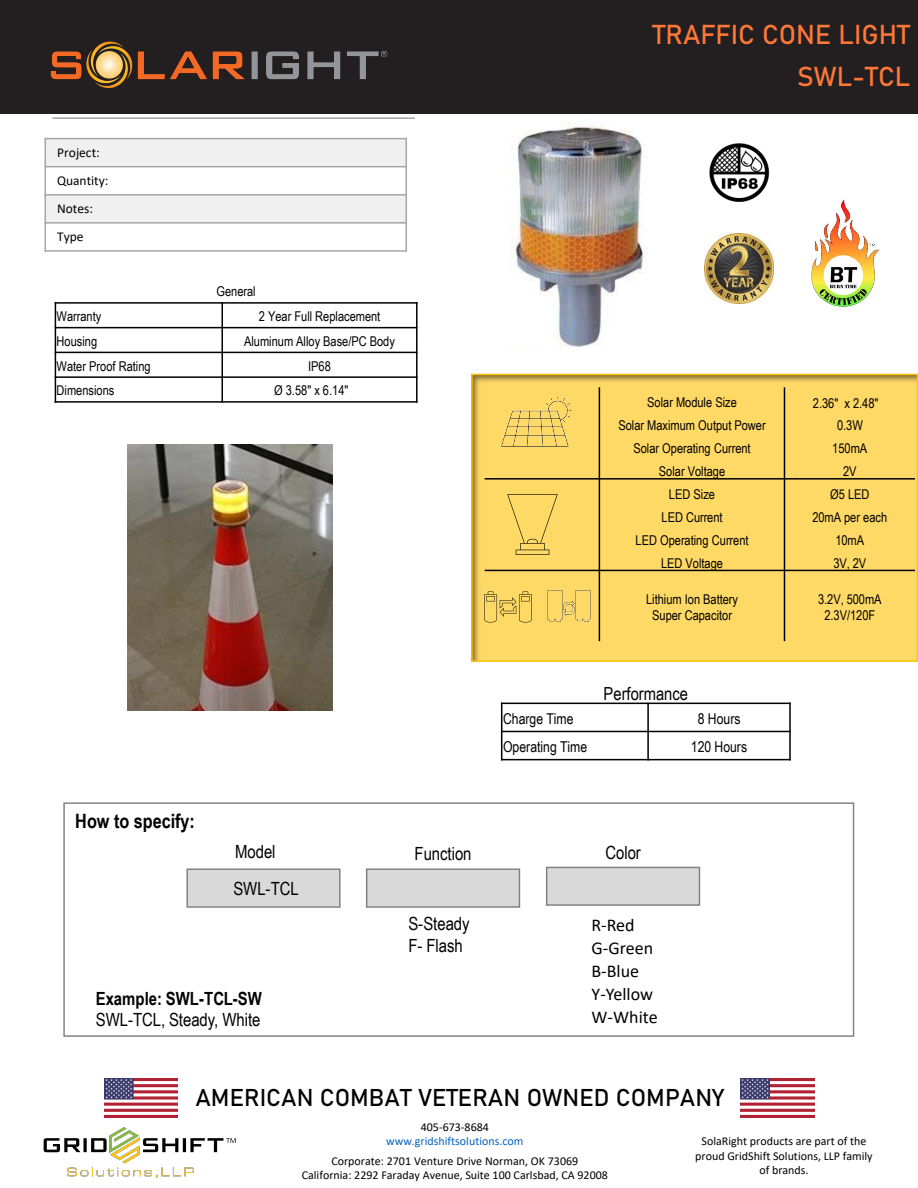
<style>
.page{position:relative;width:918px;height:1188px;background:#fff}
.page>*{position:absolute;margin:0;border:0;box-sizing:border-box;transform-origin:0 0}
.t1{font:27px/41.7px "Bahnschrift";color:#ff7837;text-align:right}
.t2{font:24px "Bahnschrift";color:#000}
.t3{font:700 19.8px "Arial Narrow";color:#000}
.t4{font:18.15px "Arial Narrow";color:#000}
.t5{font:700 18.15px "Arial Narrow";color:#000}
.t6{font:18px "Calibri";color:#000}
.t7{font:18px "Arial Narrow";color:#000}
.t8{font:15px "Arial Narrow";color:#000}
.t9{font:13.5px "Arial Narrow";color:#000}
.t10{font:13.5px "Calibri";color:#000}
.t11{font:12px/14.4px "Calibri";color:#000;text-align:center}
.t12{font:12px "Calibri";color:#0563c1}
</style>
<div class="page">
<div style="left:473px;top:376px;width:443px;height:284px;background:#ffd966"></div>
<div style="left:471px;top:374px;width:447px;height:288px;border:1px solid #ffc000"></div>
<hr style="left:647px;top:703px;width:2px;height:57px;background:#000">
<hr style="left:501px;top:703px;width:290px;height:1px;background:#000">
<hr style="left:501px;top:731px;width:290px;height:1px;background:#000">
<hr style="left:501px;top:703px;width:1px;height:57px;background:#000">
<hr style="left:789px;top:703px;width:2px;height:57px;background:#000">
<hr style="left:501px;top:759px;width:290px;height:1px;background:#000">
<div style="left:45px;top:139px;width:361px;height:28px;background:#f0f0f0"></div>
<div style="left:45px;top:195px;width:361px;height:28px;background:#f0f0f0"></div>
<hr style="left:45px;top:166px;width:362px;height:1px;background:#a5a5a5">
<hr style="left:45px;top:194px;width:362px;height:2px;background:#a5a5a5">
<hr style="left:45px;top:222px;width:362px;height:2px;background:#a5a5a5">
<hr style="left:45px;top:138px;width:1px;height:114px;background:#a5a5a5">
<hr style="left:406px;top:138px;width:1px;height:114px;background:#a5a5a5">
<hr style="left:45px;top:138px;width:362px;height:1px;background:#a5a5a5">
<hr style="left:45px;top:250px;width:362px;height:2px;background:#a5a5a5">
<hr style="left:221px;top:302px;width:2px;height:101px;background:#000">
<hr style="left:55px;top:302px;width:363px;height:2px;background:#000">
<hr style="left:55px;top:327px;width:363px;height:1px;background:#000">
<hr style="left:55px;top:352px;width:363px;height:1px;background:#000">
<hr style="left:55px;top:376px;width:363px;height:2px;background:#000">
<hr style="left:55px;top:302px;width:1px;height:101px;background:#000">
<hr style="left:416px;top:302px;width:2px;height:101px;background:#000">
<hr style="left:55px;top:401px;width:363px;height:2px;background:#000">
<hr style="left:599px;top:387px;width:1px;height:254px;background:#000">
<hr style="left:784px;top:387px;width:1px;height:254px;background:#000">
<hr style="left:485px;top:478px;width:430px;height:2px;background:#000">
<hr style="left:485px;top:570px;width:430px;height:1px;background:#000">
<img style="left:709px;top:143px;width:61px;height:59px">
<img style="left:511px;top:123px;width:135px;height:225px">
<div style="left:187px;top:869px;width:153px;height:38px;background:#d9d9d9"></div>
<div style="left:186px;top:868px;width:155px;height:40px;border:1px solid #7f7f7f"></div>
<div style="left:367px;top:869px;width:152px;height:38px;background:#d9d9d9"></div>
<div style="left:366px;top:868px;width:154px;height:40px;border:1px solid #7f7f7f"></div>
<div style="left:547px;top:867px;width:152px;height:38px;background:#d9d9d9"></div>
<div style="left:546px;top:867px;width:154px;height:39px;border:1px solid #7f7f7f"></div>
<div style="left:63px;top:802px;width:791px;height:235px;border:1px solid #7f7f7f"></div>
<img style="left:128px;top:444px;width:204px;height:267px">
<img style="left:704px;top:234px;width:70px;height:69px">
<img style="left:811px;top:199px;width:69px;height:108px">
<img style="left:502px;top:495px;width:61px;height:60px">
<img style="left:502px;top:386px;width:70px;height:70px">
<hr style="left:52px;top:117px;width:363px;height:2px;background:#a5a5a5">
<div style="left:0;top:0;width:918px;height:113px;background:#231f20"></div>
<img style="left:50px;top:41px;width:338px;height:47px">
<img style="left:484px;top:584px;width:47px;height:47px">
<img style="left:540px;top:582px;width:57px;height:49px">
<img style="left:740px;top:1079px;width:74px;height:38px">
<img style="left:104px;top:1079px;width:74px;height:38px">
<img style="left:43px;top:1127px;width:193px;height:51px">
<p class="t10" style="left:57px;top:143px;width:44px">Project:</p>
<p class="t10" style="left:57px;top:171px;width:53px">Quantity:</p>
<p class="t10" style="left:57px;top:200px;width:37px">Notes:</p>
<p class="t10" style="left:57px;top:228px;width:28px">Type</p>
<p class="t9" style="left:217px;top:281px;width:41px">General</p>
<p class="t9" style="left:57px;top:306px;width:46px">Warranty</p>
<p class="t9" style="left:259px;top:306px;width:123px">2 Year Full Replacement</p>
<p class="t9" style="left:57px;top:331px;width:42px">Housing</p>
<p class="t9" style="left:244px;top:331px;width:152px">Aluminum Alloy Base/PC Body</p>
<p class="t9" style="left:57px;top:356px;width:96px">Water Proof Rating</p>
<p class="t9" style="left:308px;top:356px;width:24px">IP68</p>
<p class="t9" style="left:57px;top:381px;width:59px">Dimensions</p>
<p class="t9" style="left:274px;top:381px;width:76px">Ø 3.58" x 6.14"</p>
<p class="t3" style="left:75px;top:810px;width:121px">How to specify:</p>
<h1 class="t1" style="left:652px;top:13px;width:259px">TRAFFIC CONE LIGHT<br>SWL-TCL</h1>
<p class="t9" style="left:647px;top:393px;width:91px">Solar Module Size</p>
<p class="t9" style="left:813px;top:393px;width:67px">2.36" x 2.48"</p>
<p class="t9" style="left:618px;top:416px;width:149px">Solar Maximum Output Power</p>
<p class="t9" style="left:837px;top:416px;width:27px">0.3W</p>
<p class="t9" style="left:633px;top:438px;width:119px">Solar Operating Current</p>
<p class="t9" style="left:832px;top:438px;width:36px">150mA</p>
<p class="t9" style="left:659px;top:461px;width:68px">Solar Voltage</p>
<p class="t9" style="left:843px;top:461px;width:15px">2V</p>
<p class="t9" style="left:669px;top:484px;width:48px">LED Size</p>
<p class="t9" style="left:830px;top:484px;width:41px">Ø5 LED</p>
<p class="t9" style="left:662px;top:507px;width:63px">LED Current</p>
<p class="t9" style="left:812px;top:507px;width:76px">20mA per each</p>
<p class="t9" style="left:636px;top:530px;width:114px">LED Operating Current</p>
<p class="t9" style="left:835px;top:530px;width:30px">10mA</p>
<p class="t9" style="left:661px;top:553px;width:63px">LED Voltage</p>
<p class="t9" style="left:833px;top:553px;width:34px">3V, 2V</p>
<p class="t9" style="left:646px;top:589px;width:93px">Lithium Ion Battery</p>
<p class="t9" style="left:652px;top:605px;width:81px">Super Capacitor</p>
<p class="t9" style="left:818px;top:589px;width:65px">3.2V, 500mA</p>
<p class="t9" style="left:824px;top:605px;width:52px">2.3V/120F</p>
<p class="t7" style="left:604px;top:680px;width:86px">Performance</p>
<p class="t8" style="left:503px;top:708px;width:72px">Charge Time</p>
<p class="t8" style="left:698px;top:708px;width:44px">8 Hours</p>
<p class="t8" style="left:503px;top:736px;width:86px">Operating Time</p>
<p class="t8" style="left:691px;top:736px;width:58px">120 Hours</p>
<p class="t4" style="left:235px;top:839px;width:42px">Model</p>
<p class="t4" style="left:415px;top:840px;width:59px">Function</p>
<p class="t4" style="left:605px;top:839px;width:37px">Color</p>
<p class="t4" style="left:233px;top:876px;width:67px">SWL-TCL</p>
<p class="t4" style="left:408px;top:910px;width:63px">S-Steady</p>
<p class="t4" style="left:408px;top:932px;width:56px">F- Flash</p>
<p class="t5" style="left:96px;top:988px;width:168px">Example: SWL-TCL-SW</p>
<p class="t4" style="left:96px;top:1007px;width:166px">SWL-TCL, Steady, White</p>
<p class="t6" style="left:592px;top:913px;width:45px">R-Red</p>
<p class="t6" style="left:592px;top:936px;width:63px">G-Green</p>
<p class="t6" style="left:592px;top:959px;width:49px">B-Blue</p>
<p class="t6" style="left:592px;top:982px;width:63px">Y-Yellow</p>
<p class="t6" style="left:592px;top:1005px;width:68px">W-White</p>
<h2 class="t2" style="left:195px;top:1080px;width:530px">AMERICAN COMBAT VETERAN OWNED COMPANY</h2>
<p class="t11" style="left:421px;top:1119px;width:70px">405-673-8684</p>
<p class="t12" style="left:386px;top:1133px;width:139px">www.gridshiftsolutions.com</p>
<p class="t11" style="left:302px;top:1153px;width:308px">Corporate: 2701 Venture Drive Norman, OK 73069<br>California: 2292 Faraday Avenue, Suite 100 Carlsbad, CA 92008</p>
<p class="t11" style="left:695px;top:1134px;width:179px">SolaRight products are part of the proud GridShift Solutions, LLP family of brands.</p>
</div>
